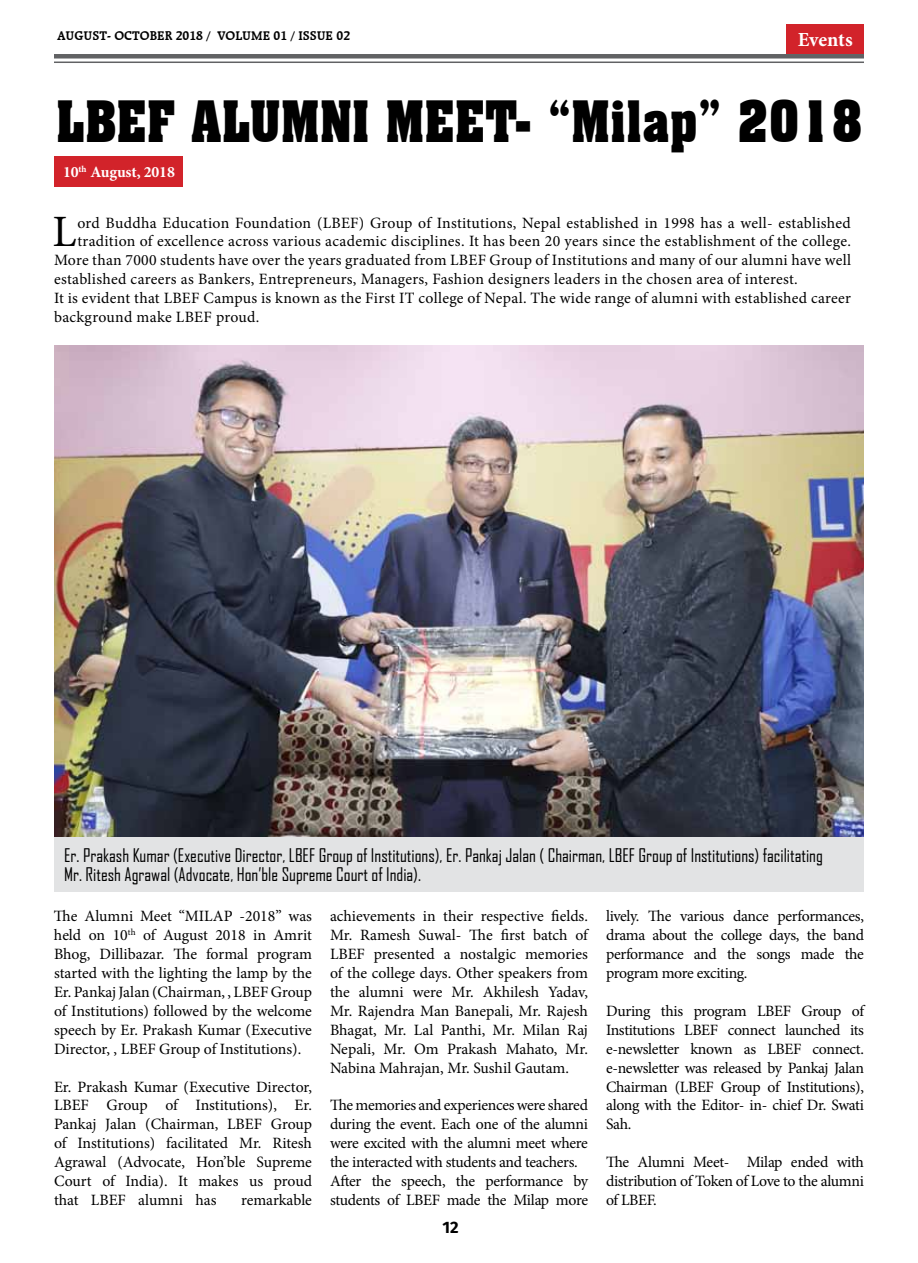
<style>
.page{position:relative;width:918px;height:1263px;background:#fff}
.page>*{position:absolute;margin:0;border:0;box-sizing:border-box;transform-origin:0 0}
.t1{font:700 55.5px "Aachen BT";color:#000;scale:.85 1}
.t2{font:44.85px "Minion Pro";color:#000}
.t3{font:700 19.95px "Minion Pro";letter-spacing:-.005em;color:#fff}
.t4{font:18px/19.5px "Agency FB";color:#000}
.t5{font:700 16.5px "Fira Sans";color:#000}
.t6{font:15.75px/18.9px "Minion Pro";letter-spacing:.005em;color:#000;text-align:justify}
.t7{font:15.75px/18.9px "Minion Pro";letter-spacing:-.02em;color:#000}
.t8{font:700 15.75px "Minion Pro";letter-spacing:-.01em;color:#fff}
.t9{font:700 13.5px "Raleigh BT";color:#000}
</style>
<div class="page">
<hr style="left:54px;top:54px;width:810px;height:4px;background:#616264">
<hr style="left:54px;top:61px;width:810px;height:2px;background:#616264">
<div style="left:54px;top:157px;width:129px;height:30px;background:#d2232a"></div>
<img style="left:54px;top:345px;width:810px;height:491px">
<div style="left:54px;top:836px;width:810px;height:55px;background:#e2e3e4"></div>
<div style="left:787px;top:25px;width:77px;height:29px;background:#d2232a"></div>
<p class="t9" style="left:57px;top:27px;width:294px">AUGUST- OCTOBER 2018 / VOLUME 01 / ISSUE 02</p>
<p class="t3" style="left:798px;top:25px;width:56px">Events</p>
<h1 class="t1" style="left:56px;top:87px;width:264px">LBEF ALUMNI</h1>
<h1 class="t1" style="left:385px;top:87px;width:39px">MEET</h1>
<h1 class="t1" style="left:514px;top:87px;width:412px">- “Milap” 2018</h1>
<p class="t8" style="left:63px;top:161px;width:113px">10<sup>th</sup> August, 2018</p>
<h2 class="t2" style="left:52px;top:202px;width:26px">L</h2>
<p class="t6" style="left:77px;top:213px;width:775px">ord Buddha Education Foundation (LBEF) Group of Institutions, Nepal established in 1998 has a well- established</p>
<p class="t6" style="left:77px;top:232px;width:775px">tradition of excellence across various academic disciplines. It has been 20 years since the establishment of the college.</p>
<p class="t6" style="left:54px;top:251px;width:799px">More than 7000 students have over the years graduated from LBEF Group of Institutions and many of our alumni have well</p>
<p class="t6" style="left:54px;top:270px;width:745px">established careers as Bankers, Entrepreneurs, Managers, Fashion designers leaders in the chosen area of interest.</p>
<p class="t6" style="left:54px;top:289px;width:799px">It is evident that LBEF Campus is known as the First IT college of Nepal. The wide range of alumni with established career</p>
<p class="t6" style="left:54px;top:308px;width:207px">background make LBEF proud.</p>
<p class="t4" style="left:64px;top:845px;width:760px">Er. Prakash Kumar (Executive Director, LBEF Group of Institutions), Er. Pankaj Jalan ( Chairman, LBEF Group of Institutions) facilitating<br>Mr. Ritesh Agrawal (Advocate, Hon’ble Supreme Court of India).</p>
<p class="t6" style="left:54px;top:907px;width:260px">The Alumni Meet “MILAP -2018” was held on 10<sup>th</sup> of August 2018 in Amrit Bhog, Dillibazar. The formal program started with the lighting the lamp by the Er. Pankaj Jalan (Chairman, , LBEF Group of Institutions) followed by the welcome speech by Er. Prakash Kumar (Executive Director, , LBEF Group of Institutions).</p>
<p class="t6" style="left:54px;top:1077px;width:260px">Er. Prakash Kumar (Executive Director, LBEF Group of Institutions), Er.<br>Pankaj Jalan (Chairman, LBEF Group of Institutions) facilitated Mr. Ritesh Agrawal (Advocate, Hon’ble Supreme Court of India). It makes us proud that LBEF alumni has</p>
<p class="t6" style="left:241px;top:1190px;width:72px">remarkable</p>
<p class="t6" style="left:330px;top:907px;width:260px">achievements in their respective fields.<br>Mr. Ramesh Suwal- The first batch of LBEF presented a nostalgic memories of the college days. Other speakers from the alumni were Mr. Akhilesh Yadav, Mr. Rajendra Man Banepali, Mr. Rajesh Bhagat, Mr. Lal Panthi, Mr. Milan Raj Nepali, Mr. Om Prakash Mahato, Mr.<br>Nabina Mahrajan, Mr. Sushil Gautam.</p>
<p class="t7" style="left:330px;top:1096px;width:260px">The memories and experiences were shared during the event. Each one of the alumni were excited with the alumni meet where the interacted with students and teachers.<br>After the speech, the performance by students of LBEF made the Milap more</p>
<p class="t5" style="left:443px;top:1213px;width:18px">12</p>
<p class="t6" style="left:606px;top:907px;width:260px">lively. The various dance performances, drama about the college days, the band performance and the songs made the program more exciting.</p>
<p class="t6" style="left:606px;top:1001px;width:260px">During this program LBEF Group of Institutions LBEF connect launched its e-newsletter known as LBEF connect. e-newsletter was released by Pankaj Jalan Chairman (LBEF Group of Institutions), along with the Editor- in- chief Dr. Swati Sah.</p>
<p class="t6" style="left:606px;top:1152px;width:260px">The Alumni Meet- Milap ended with distribution of Token of Love to the alumni of LBEF.</p>
</div>
